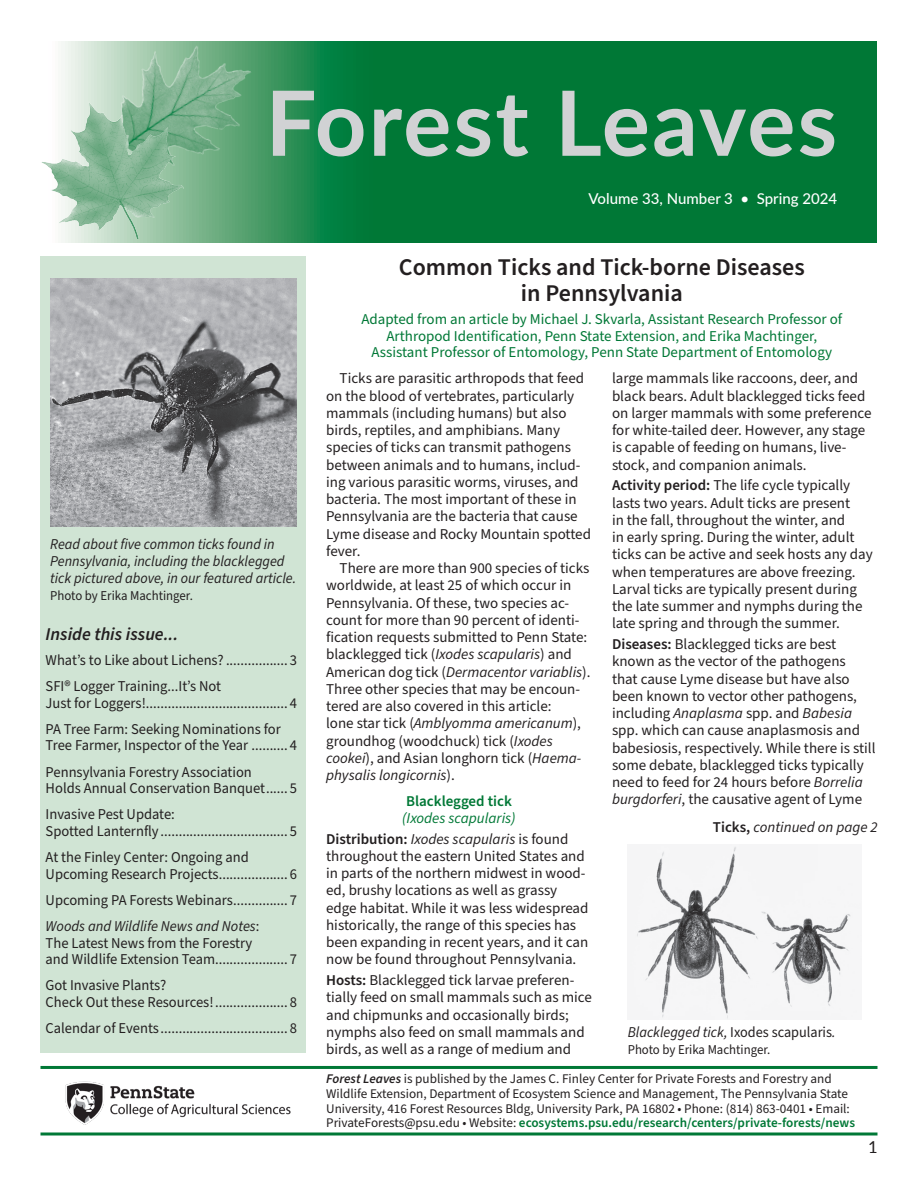
<style>
.page{position:relative;width:918px;height:1188px;background:#fff}
.page>*{position:absolute;margin:0;border:0;box-sizing:border-box;transform-origin:0 0}
.t1{font:700 90px "Lato";letter-spacing:.02em;color:#d1d2d4}
.headline_16_pt{font:600 24px/26.2px "Source Sans Pro";color:#231f20;text-align:center}
.subhead_inside_issue{font:italic 600 18px "Source Sans Pro";color:#231f20}
.t2{font:16.5px "Lato";color:#231f20}
.bss-text-ticks-10_pt{font:15px/17.2px "Source Sans Pro";color:#231f20}
.bss-body_text_10_pt{font:15px/17.2px "Source Sans Pro";color:#231f20}
.text_toc_list{font:15px/16.5px "Source Sans Pro";color:#231f20}
.byline{font:15px/16.5px "Source Sans Pro";color:#007836;text-align:center}
.caption_10_pt{font:italic 15px/17.2px "Source Sans Pro";color:#231f20;scale:.95 1}
.subhead_10_pt_green{font:italic 15px/17.2px "Source Sans Pro";color:#007836}
.t3{font:500 15px "Lato";color:#fff}
.continued_on{font:italic 15px "Source Sans Pro";color:#231f20}
.caption_10_pt-2{font:13.5px "Source Sans Pro";color:#231f20;scale:.95 1}
.t4{font:13.2px/14.7px "Source Sans Pro";color:#231f20}
.s1{font-style:italic}
.s2{font-weight:600;font-style:normal}
.s3{font-weight:600}
.s4{font-style:normal}
.s5{font-weight:600;font-style:italic}
.s6{font-weight:600;color:#007836}
</style>
<div class="page">
<svg style="left:61px;top:41px;width:816px;height:202px;background:#077c3c"></svg>
<img style="left:66px;top:41px;width:209px;height:146px">
<img style="left:41px;top:101px;width:143px;height:138px">
<div style="left:40px;top:256px;width:266px;height:797px;background:#d0e4d4"></div>
<svg style="left:40px;top:1132px;width:838px;height:4px;background:#3f9968"></svg>
<hr style="left:40px;top:1066px;width:838px;height:3px;background:#007836">
<img style="left:50px;top:1081px;width:257px;height:55px">
<img style="left:50px;top:278px;width:246px;height:249px">
<img style="left:630px;top:846px;width:227px;height:173px">
<p class="t1" style="left:266px;top:57px;width:573px">Forest Leaves</p>
<p class="t3" style="left:589px;top:188px;width:250px">Volume 33, Number 3 • Spring 2024</p>
<p class="caption_10_pt" style="left:50px;top:536px;width:261px">Read about five common ticks found in<br>Pennsylvania, including the blacklegged tick pictured above, in our featured article.</p>
<p class="caption_10_pt-2" style="left:50px;top:587px;width:152px">Photo by Erika Machtinger.</p>
<p class="subhead_inside_issue" style="left:46px;top:622px;width:134px">Inside this issue...</p>
<p class="text_toc_list" style="left:46px;top:652px;width:253px">Whatʼs to Like about Lichens? ................. 3</p>
<p class="text_toc_list" style="left:46px;top:678px;width:253px">SFI® Logger Training...Itʼs Not<br>Just for Loggers!....................................... 4</p>
<p class="text_toc_list" style="left:46px;top:721px;width:253px">PA Tree Farm: Seeking Nominations for<br>Tree Farmer, Inspector of the Year .......... 4</p>
<p class="text_toc_list" style="left:46px;top:764px;width:253px">Pennsylvania Forestry Association<br>Holds Annual Conservation Banquet...... 5</p>
<p class="text_toc_list" style="left:46px;top:807px;width:253px">Invasive Pest Update:<br>Spotted Lanternfly ................................... 5</p>
<p class="text_toc_list" style="left:46px;top:849px;width:253px">At the Finley Center: Ongoing and<br>Upcoming Research Projects................... 6</p>
<p class="text_toc_list" style="left:46px;top:892px;width:253px">Upcoming PA Forests Webinars............... 7</p>
<p class="text_toc_list" style="left:46px;top:918px;width:253px"><span class="s1">Woods and Wildlife News and Notes</span>:<br>The Latest News from the Forestry<br>and Wildlife Extension Team.................... 7</p>
<p class="text_toc_list" style="left:46px;top:978px;width:253px">Got Invasive Plants?<br>Check Out these Resources!.................... 8</p>
<p class="text_toc_list" style="left:46px;top:1020px;width:253px">Calendar of Events ................................... 8</p>
<p class="headline_16_pt" style="left:399px;top:254px;width:407px">Common Ticks and Tick-borne Diseases in Pennsylvania</p>
<p class="byline" style="left:361px;top:311px;width:482px">Adapted from an article by Michael J. Skvarla, Assistant Research Professor of<br>Arthropod Identification, Penn State Extension, and Erika Machtinger,<br>Assistant Professor of Entomology, Penn State Department of Entomology</p>
<p class="bss-body_text_10_pt" style="left:326px;top:370px;width:266px;text-indent:14px">Ticks are parasitic arthropods that feed on the blood of vertebrates, particularly mammals (including humans) but also birds, reptiles, and amphibians. Many species of ticks can transmit pathogens between animals and to humans, includ&shy;ing various parasitic worms, viruses, and bacteria. The most important of these in Pennsylvania are the bacteria that cause Lyme disease and Rocky Mountain spotted fever.</p>
<p class="bss-body_text_10_pt" style="left:326px;top:560px;width:266px;text-indent:14px">There are more than 900 species of ticks worldwide, at least 25 of which occur in Pennsylvania. Of these, two species ac&shy;count for more than 90 percent of identi&shy;fication requests submitted to Penn State: blacklegged tick (<span class="s1">Ixodes scapularis</span>) and American dog tick (<span class="s1">Dermacentor variablis</span>).<br>Three other species that may be encoun&shy;tered are also covered in this article:<br>lone star tick (<span class="s1">Amblyomma americanum</span>), groundhog (woodchuck) tick (<span class="s1">Ixodes cookei</span>), and Asian longhorn tick (<span class="s1">Haema&shy;physalis longicornis</span>).</p>
<p class="subhead_10_pt_green" style="left:402px;top:792px;width:115px"><span class="s2">Blacklegged tick </span>(Ixodes scapularis)</p>
<p class="bss-text-ticks-10_pt" style="left:326px;top:830px;width:264px"><span class="s3">Distribution:</span> <span class="s1">Ixodes scapularis</span> is found throughout the eastern United States and in parts of the northern midwest in wood&shy;ed, brushy locations as well as grassy edge habitat. While it was less widespread historically, the range of this species has been expanding in recent years, and it can now be found throughout Pennsylvania.</p>
<p class="bss-text-ticks-10_pt" style="left:326px;top:972px;width:267px"><span class="s3">Hosts:</span> Blacklegged tick larvae preferen&shy;tially feed on small mammals such as mice and chipmunks and occasionally birds; nymphs also feed on small mammals and birds, as well as a range of medium and</p>
<p class="bss-text-ticks-10_pt" style="left:612px;top:370px;width:261px">large mammals like raccoons, deer, and black bears. Adult blacklegged ticks feed on larger mammals with some preference for white-tailed deer. However, any stage is capable of feeding on humans, live&shy;stock, and companion animals.</p>
<p class="bss-text-ticks-10_pt" style="left:612px;top:477px;width:262px"><span class="s3">Activity period:</span> The life cycle typically lasts two years. Adult ticks are present<br>in the fall, throughout the winter, and<br>in early spring. During the winter, adult ticks can be active and seek hosts any day when temperatures are above freezing.<br>Larval ticks are typically present during the late summer and nymphs during the late spring and through the summer.</p>
<p class="bss-text-ticks-10_pt" style="left:612px;top:636px;width:265px"><span class="s3">Diseases:</span> Blacklegged ticks are best known as the vector of the pathogens<br>that cause Lyme disease but have also been known to vector other pathogens, including <span class="s1">Anaplasma</span> spp. and <span class="s1">Babesia </span>spp. which can cause anaplasmosis and babesiosis, respectively. While there is still some debate, blacklegged ticks typically need to feed for 24 hours before <span class="s1">Borrelia burgdorferi</span>, the causative agent of Lyme</p>
<p class="continued_on" style="left:713px;top:817px;width:166px"><span class="s2">Ticks,</span> continued on page 2</p>
<p class="caption_10_pt" style="left:628px;top:1024px;width:220px">Blacklegged tick, <span class="s4">Ixodes scapularis</span>.</p>
<p class="caption_10_pt-2" style="left:628px;top:1041px;width:152px">Photo by Erika Machtinger.</p>
<p class="t4" style="left:326px;top:1072px;width:530px"><span class="s5">Forest Leaves</span> is published by the James C. Finley Center for Private Forests and Forestry and Wildlife Extension, Department of Ecosystem Science and Management, The Pennsylvania State University, 416 Forest Resources Bldg, University Park, PA 16802 • Phone: (814) 863-0401 • Email:<br>PrivateForests@psu.edu • Website: <span class="s6">ecosystems.psu.edu/research/centers/private-forests/news</span></p>
<p class="t2" style="left:868px;top:1135px;width:11px">1</p>
</div>
